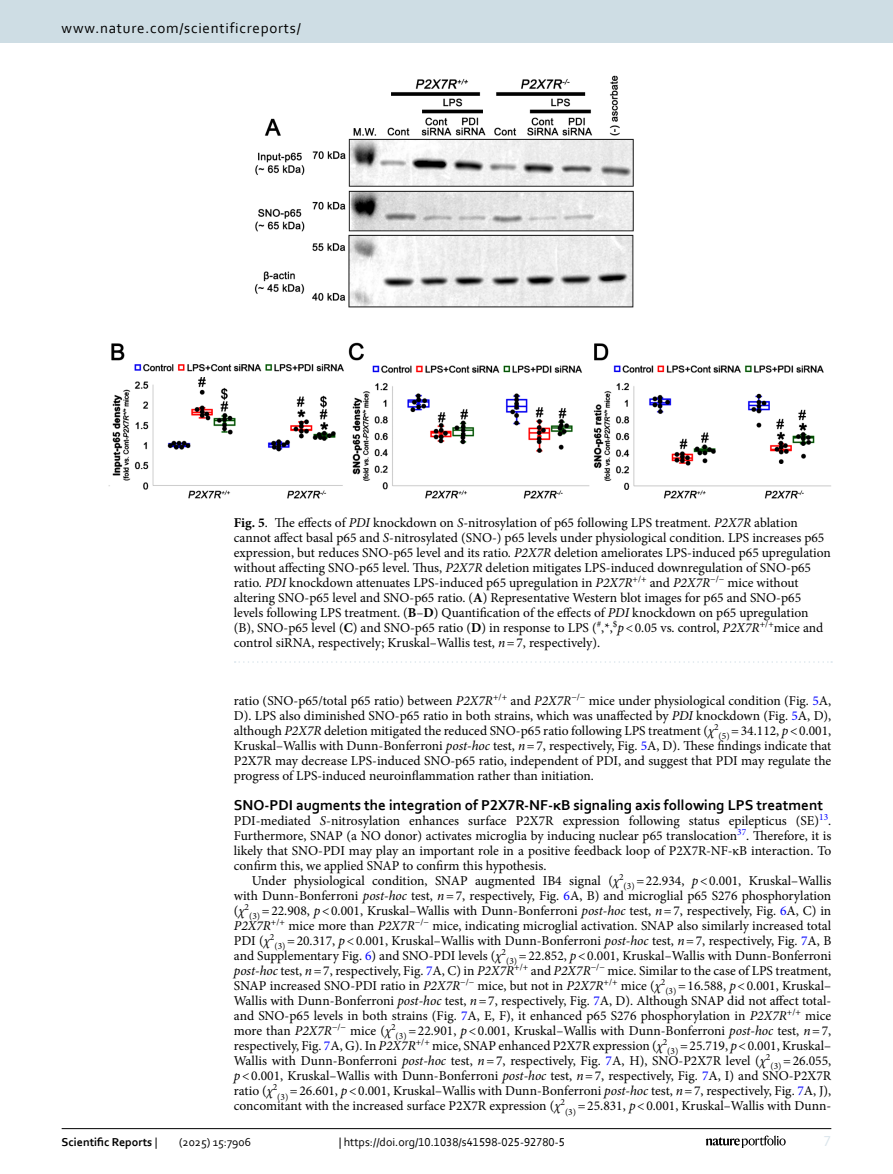
<style>
.page{position:relative;width:893px;height:1174px;background:#fff}
.page>*{position:absolute;margin:0;border:0;box-sizing:border-box;transform-origin:0 0}
.Head_2{font:700 15px "Corbel";color:#000}
.t1{font:15px "Corbel";letter-spacing:.05em;color:#000}
.t2{font:15px "Corbel";color:#d9e4eb}
.Body_Text_Indent{font:13.5px/15px "Minion Pro";color:#000;text-align:justify}
.Figure_Caption{font:13.5px/15px "Minion Pro";color:#000}
.Body_Text{font:13.5px/15px "Minion Pro";color:#000;text-align:justify}
.t3{font:12px "Corbel";color:#000}
.t4{font:700 12px "Corbel";color:#000}
.s1{font-weight:700}
.s2{font-style:italic}
.s3{color:#00f}
.s4{font-weight:400}
</style>
<div class="page">
<img style="left:108px;top:76px;width:723px;height:423px">
<svg style="left:235px;top:661px;width:597px;height:2px"></svg>
<hr style="left:62px;top:1128px;width:769px;height:1px;background:#000">
<svg style="left:706px;top:1135px;width:80px;height:12px"></svg>
<div style="left:0;top:0;width:893px;height:43px;background:#cedde4"></div>
<p class="t1" style="left:62px;top:18px;width:241px">www.nature.com/scientificreports/</p>
<p class="Figure_Caption" style="left:234px;top:515px;width:599px"><span class="s1">Fig. 5</span>. The effects of <span class="s2">PDI</span> knockdown on <span class="s2">S</span>-nitrosylation of p65 following LPS treatment. <span class="s2">P2X7R</span> ablation cannot affect basal p65 and <span class="s2">S</span>-nitrosylated (SNO-) p65 levels under physiological condition. LPS increases p65 expression, but reduces SNO-p65 level and its ratio. <span class="s2">P2X7R</span> deletion ameliorates LPS-induced p65 upregulation without affecting SNO-p65 level. Thus, <span class="s2">P2X7R</span> deletion mitigates LPS-induced downregulation of SNO-p65 ratio. <span class="s2">PDI</span> knockdown attenuates LPS-induced p65 upregulation in <span class="s2">P2X7R</span><sup>+/+</sup> and <span class="s2">P2X7R</span><sup>−/−</sup> mice without altering SNO-p65 level and SNO-p65 ratio. (<span class="s1">A</span>) Representative Western blot images for p65 and SNO-p65 levels following LPS treatment. (<span class="s1">B</span>–<span class="s1">D</span>) Quantification of the effects of <span class="s2">PDI</span> knockdown on p65 upregulation (B), SNO-p65 level (<span class="s1">C</span>) and SNO-p65 ratio (<span class="s1">D</span>) in response to LPS (<sup>#</sup>,*,<sup>$</sup><span class="s2">p</span>&lt;0.05 vs. control, <span class="s2">P2X7R</span><sup>+/+</sup>mice and control siRNA, respectively; Kruskal–Wallis test, <span class="s2">n</span>=7, respectively).</p>
<p class="Body_Text_Indent" style="left:234px;top:693px;width:599px">ratio (SNO-p65/total p65 ratio) between <span class="s2">P2X7R</span><sup>+/+</sup> and <span class="s2">P2X7R</span><sup>−/−</sup> mice under physiological condition (Fig. <span class="s3">5</span>A, D). LPS also diminished SNO-p65 ratio in both strains, which was unaffected by <span class="s2">PDI</span> knockdown (Fig. <span class="s3">5</span>A, D), although <span class="s2">P2X7R</span> deletion mitigated the reduced SNO-p65 ratio following LPS treatment (<span class="s2">χ</span><sup>2</sup><sub>(5)</sub> =34.112, <span class="s2">p</span>&lt;0.001, Kruskal–Wallis with Dunn-Bonferroni <span class="s2">post-hoc</span> test, <span class="s2">n</span>=7, respectively, Fig. <span class="s3">5</span>A, D). These findings indicate that P2X7R may decrease LPS-induced SNO-p65 ratio, independent of PDI, and suggest that PDI may regulate the progress of LPS-induced neuroinflammation rather than initiation.</p>
<p class="Head_2" style="left:234px;top:795px;width:591px">SNO-PDI augments the integration of P2X7R-NF-κB signaling axis following LPS treatment</p>
<p class="Body_Text" style="left:234px;top:813px;width:599px">PDI-mediated <span class="s2">S</span>-nitrosylation enhances surface P2X7R expression following status epilepticus (SE)<sup>13</sup>.<br>Furthermore, SNAP (a NO donor) activates microglia by inducing nuclear p65 translocation<sup>37</sup>. Therefore, it is likely that SNO-PDI may play an important role in a positive feedback loop of P2X7R-NF-κB interaction. To confirm this, we applied SNAP to confirm this hypothesis.</p>
<p class="Body_Text_Indent" style="left:234px;top:873px;width:599px;text-indent:18px">Under physiological condition, SNAP augmented IB4 signal (<span class="s2">χ</span><sup>2</sup><sub>(3)</sub> =22.934, <span class="s2">p</span>&lt;0.001, Kruskal–Wallis with Dunn-Bonferroni <span class="s2">post-hoc</span> test, <span class="s2">n</span>=7, respectively, Fig. <span class="s3">6</span>A, B) and microglial p65 S276 phosphorylation (<span class="s2">χ</span><sup>2</sup><sub>(3)</sub> =22.908, <span class="s2">p</span>&lt;0.001, Kruskal–Wallis with Dunn-Bonferroni <span class="s2">post-hoc</span> test, <span class="s2">n</span>=7, respectively, Fig. <span class="s3">6</span>A, C) in <span class="s2">P2X7R</span><sup>+/+</sup> mice more than <span class="s2">P2X7R</span><sup>−/−</sup> mice, indicating microglial activation. SNAP also similarly increased total PDI (<span class="s2">χ</span><sup>2</sup><sub>(3)</sub> =20.317, <span class="s2">p</span>&lt;0.001, Kruskal–Wallis with Dunn-Bonferroni <span class="s2">post-hoc</span> test, <span class="s2">n</span>=7, respectively, Fig. <span class="s3">7</span>A, B and Supplementary Fig. <span class="s3">6</span>) and SNO-PDI levels (<span class="s2">χ</span><sup>2</sup><sub>(3)</sub> =22.852, <span class="s2">p</span>&lt;0.001, Kruskal–Wallis with Dunn-Bonferroni <span class="s2">post-hoc</span> test, <span class="s2">n</span>=7, respectively, Fig. <span class="s3">7</span>A, C) in <span class="s2">P2X7R</span><sup>+/+</sup> and <span class="s2">P2X7R</span><sup>−/−</sup> mice. Similar to the case of LPS treatment, SNAP increased SNO-PDI ratio in <span class="s2">P2X7R</span><sup>−/−</sup> mice, but not in <span class="s2">P2X7R</span><sup>+/+</sup> mice (<span class="s2">χ</span><sup>2</sup><sub>(3)</sub> =16.588, <span class="s2">p</span>&lt;0.001, Kruskal– Wallis with Dunn-Bonferroni <span class="s2">post-hoc</span> test, <span class="s2">n</span>=7, respectively, Fig. <span class="s3">7</span>A, D). Although SNAP did not affect total&shy;and SNO-p65 levels in both strains (Fig. <span class="s3">7</span>A, E, F), it enhanced p65 S276 phosphorylation in <span class="s2">P2X7R</span><sup>+/+</sup> mice more than <span class="s2">P2X7R</span><sup>−/−</sup> mice (<span class="s2">χ</span><sup>2</sup><sub>(3)</sub> =22.901, <span class="s2">p</span>&lt;0.001, Kruskal–Wallis with Dunn-Bonferroni <span class="s2">post-hoc</span> test, <span class="s2">n</span>=7, respectively, Fig. <span class="s3">7</span>A, G). In <span class="s2">P2X7R</span><sup>+/+</sup> mice, SNAP enhanced P2X7R expression (<span class="s2">χ</span><sup>2</sup><sub>(3)</sub> =25.719, <span class="s2">p</span>&lt;0.001, Kruskal– Wallis with Dunn-Bonferroni <span class="s2">post-hoc</span> test, <span class="s2">n</span>=7, respectively, Fig. <span class="s3">7</span>A, H), SNO-P2X7R level (<span class="s2">χ</span><sup>2</sup><sub>(3)</sub> =26.055, <span class="s2">p</span>&lt;0.001, Kruskal–Wallis with Dunn-Bonferroni <span class="s2">post-hoc</span> test, <span class="s2">n</span>=7, respectively, Fig. <span class="s3">7</span>A, I) and SNO-P2X7R ratio (<span class="s2">χ</span><sup>2</sup><sub>(3)</sub> =26.601, <span class="s2">p</span>&lt;0.001, Kruskal–Wallis with Dunn-Bonferroni <span class="s2">post-hoc</span> test, <span class="s2">n</span>=7, respectively, Fig. <span class="s3">7</span>A, J), concomitant with the increased surface P2X7R expression (<span class="s2">χ</span><sup>2</sup><sub>(3)</sub> =25.831, <span class="s2">p</span>&lt;0.001, Kruskal–Wallis with Dunn-</p>
<p class="t4" style="left:62px;top:1134px;width:97px">Scientific Reports <span class="s4">|</span></p>
<p class="t3" style="left:179px;top:1134px;width:73px">(2025) 15:7906</p>
<p class="t3" style="left:339px;top:1134px;width:228px">| https://doi.org/10.1038/s41598-025-92780-5</p>
<p class="t2" style="left:824px;top:1132px;width:9px">7</p>
</div>
